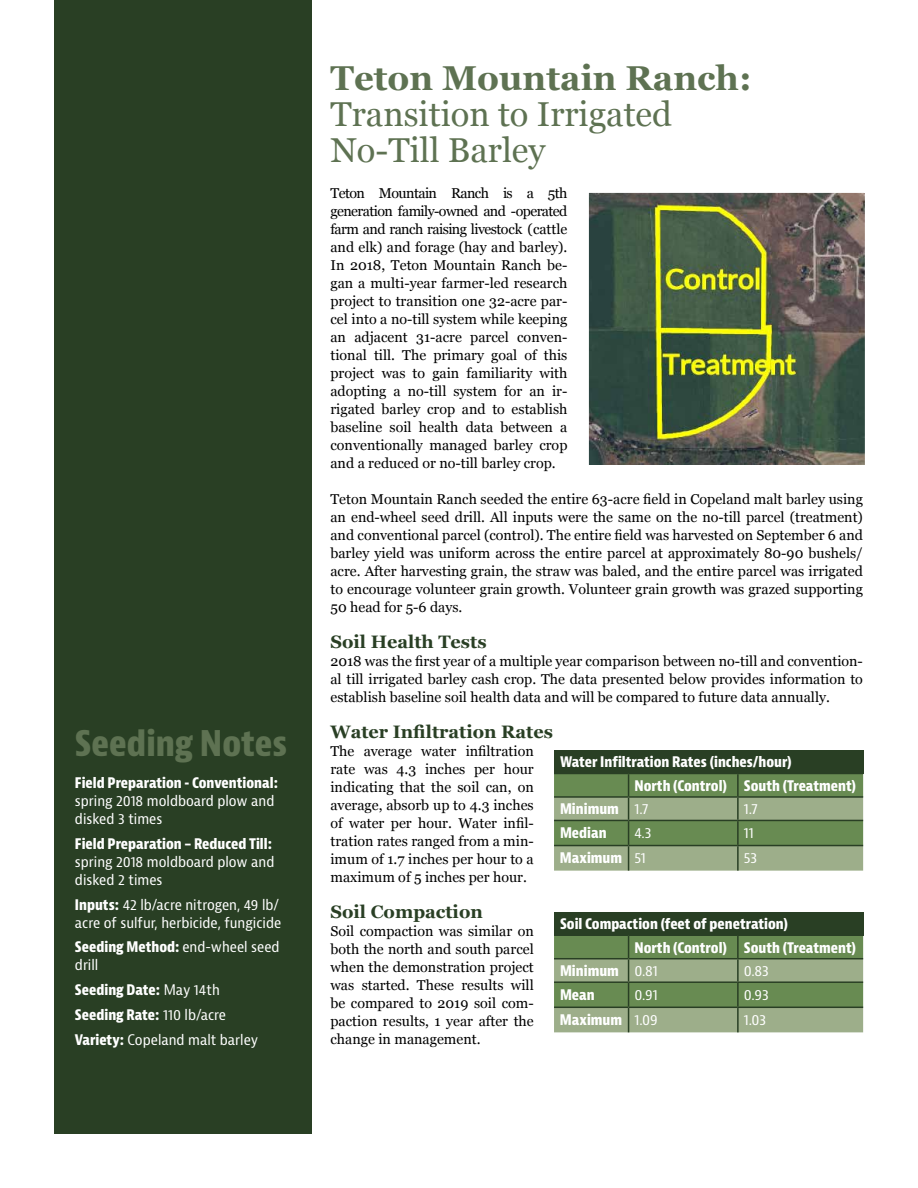
<style>
.page{position:relative;width:918px;height:1188px;background:#fff}
.page>*{position:absolute;margin:0;border:0;box-sizing:border-box;transform-origin:0 0}
.t1{font:34.5px/36px "Georgia";color:#5e7252}
.t2{font:700 34.5px "Georgia";color:#5e7252}
.t3{font:700 condensed 34.5px "Bernina Sans";color:#5e7252}
.t4{font:700 18px "Georgia";color:#293f24}
.t5{font:14.25px/18px "Georgia";color:#000;text-align:justify}
.t6{font:condensed 14.25px/18px "Bernina Sans";color:#fff}
.t7{font:700 condensed 14.25px "Bernina Sans";color:#fff}
.s1{font-weight:700}
.s2{font-weight:400}
</style>
<div class="page">
<div style="left:54px;top:0;width:258px;height:1134px;background:#293f24"></div>
<div style="left:554px;top:912px;width:309px;height:23px;background:#293f24"></div>
<svg style="left:554px;top:935px;width:309px;height:97px;background:#7d9669"></svg>
<hr style="left:738px;top:1007px;width:125px;height:1px;background:#293f24">
<hr style="left:737px;top:1008px;width:2px;height:24px;background:#293f24">
<div style="left:554px;top:750px;width:309px;height:23px;background:#293f24"></div>
<svg style="left:554px;top:773px;width:309px;height:98px;background:#7d976a"></svg>
<hr style="left:738px;top:845px;width:125px;height:1px;background:#293f24">
<hr style="left:737px;top:846px;width:2px;height:25px;background:#293f24">
<img style="left:590px;top:194px;width:274px;height:270px">
<div style="left:588px;top:192px;width:278px;height:282px;border:1px solid #fff"></div>
<h1 class="t3" style="left:75px;top:722px;width:214px">Seeding Notes</h1>
<p class="t7" style="left:75px;top:774px;width:205px">Field Preparation - Conventional:</p>
<p class="t6" style="left:75px;top:792px;width:201px">spring 2018 moldboard plow and disked 3 times</p>
<p class="t7" style="left:75px;top:835px;width:199px">Field Preparation – Reduced Till:</p>
<p class="t6" style="left:75px;top:853px;width:201px">spring 2018 moldboard plow and disked 2 times</p>
<p class="t6" style="left:75px;top:896px;width:208px"><span class="s1">Inputs:</span> 42 lb/acre nitrogen, 49 lb/ acre of sulfur, herbicide, fungicide</p>
<p class="t6" style="left:75px;top:939px;width:206px"><span class="s1">Seeding Method:</span> end-wheel seed drill</p>
<p class="t6" style="left:75px;top:978px;width:185px;line-height:24.8px"><span class="s1">Seeding Date:</span> May 14th<br><span class="s1">Seeding Rate:</span> 110 lb/acre<br><span class="s1">Variety:</span> Copeland malt barley</p>
<h1 class="t2" style="left:330px;top:52px;width:423px">Teton Mountain Ranch:</h1>
<h1 class="t1" style="left:330px;top:95px;width:343px">Transition to Irrigated<br>No-Till Barley</h1>
<p class="t5" style="left:330px;top:183px;width:239px">Teton Mountain Ranch is a 5th generation family-owned and -operated farm and ranch raising livestock (cattle and elk) and forage (hay and barley).<br>In 2018, Teton Mountain Ranch be&shy;gan a multi-year farmer-led research project to transition one 32-acre par&shy;cel into a no-till system while keeping an adjacent 31-acre parcel conven&shy;tional till. The primary goal of this project was to gain familiarity with adopting a no-till system for an ir&shy;rigated barley crop and to establish baseline soil health data between a conventionally managed barley crop and a reduced or no-till barley crop.</p>
<p class="t5" style="left:330px;top:489px;width:534px">Teton Mountain Ranch seeded the entire 63-acre field in Copeland malt barley using an end-wheel seed drill. All inputs were the same on the no-till parcel (treatment) and conventional parcel (control). The entire field was harvested on September 6 and barley yield was uniform across the entire parcel at approximately 80-90 bushels/ acre. After harvesting grain, the straw was baled, and the entire parcel was irrigated to encourage volunteer grain growth. Volunteer grain growth was grazed supporting 50 head for 5-6 days.</p>
<p class="t4" style="left:330px;top:628px;width:158px">Soil Health Tests</p>
<p class="t5" style="left:330px;top:651px;width:534px">2018 was the first year of a multiple year comparison between no-till and convention&shy;al till irrigated barley cash crop. The data presented below provides information to establish baseline soil health data and will be compared to future data annually.</p>
<p class="t4" style="left:330px;top:718px;width:224px">Water Infiltration Rates</p>
<p class="t5" style="left:330px;top:741px;width:205px">The average water infiltration rate was 4.3 inches per hour indicating that the soil can, on average, absorb up to 4.3 inches of water per hour. Water infil&shy;tration rates ranged from a min&shy;imum of 1.7 inches per hour to a maximum of 5 inches per hour.</p>
<p class="t4" style="left:330px;top:898px;width:154px">Soil Compaction</p>
<p class="t5" style="left:330px;top:921px;width:205px">Soil compaction was similar on both the north and south parcel when the demonstration project was started. These results will be compared to 2019 soil com&shy;paction results, 1 year after the change in management.</p>
<p class="t7" style="left:560px;top:754px;width:233px">Water Infiltration Rates (inches/hour)</p>
<p class="t7" style="left:635px;top:777px;width:223px">North (Control) South (Treatment)</p>
<p class="t7" style="left:560px;top:801px;width:90px">Minimum <span class="s2">1.7</span></p>
<p class="t6" style="left:744px;top:801px;width:16px">1.7</p>
<p class="t7" style="left:560px;top:824px;width:48px">Median</p>
<p class="t6" style="left:635px;top:824px;width:19px">4.3</p>
<p class="t6" style="left:744px;top:824px;width:11px">11</p>
<p class="t7" style="left:560px;top:849px;width:87px">Maximum <span class="s2">51</span></p>
<p class="t6" style="left:744px;top:849px;width:15px">53</p>
<p class="t7" style="left:560px;top:915px;width:229px">Soil Compaction (feet of penetration)</p>
<p class="t7" style="left:635px;top:939px;width:223px">North (Control) South (Treatment)</p>
<p class="t7" style="left:560px;top:962px;width:99px">Minimum <span class="s2">0.81</span></p>
<p class="t6" style="left:744px;top:962px;width:27px">0.83</p>
<p class="t7" style="left:560px;top:986px;width:36px">Mean</p>
<p class="t6" style="left:635px;top:986px;width:25px">0.91</p>
<p class="t6" style="left:744px;top:986px;width:26px">0.93</p>
<p class="t7" style="left:560px;top:1011px;width:99px">Maximum <span class="s2">1.09</span></p>
<p class="t6" style="left:744px;top:1011px;width:24px">1.03</p>
</div>
